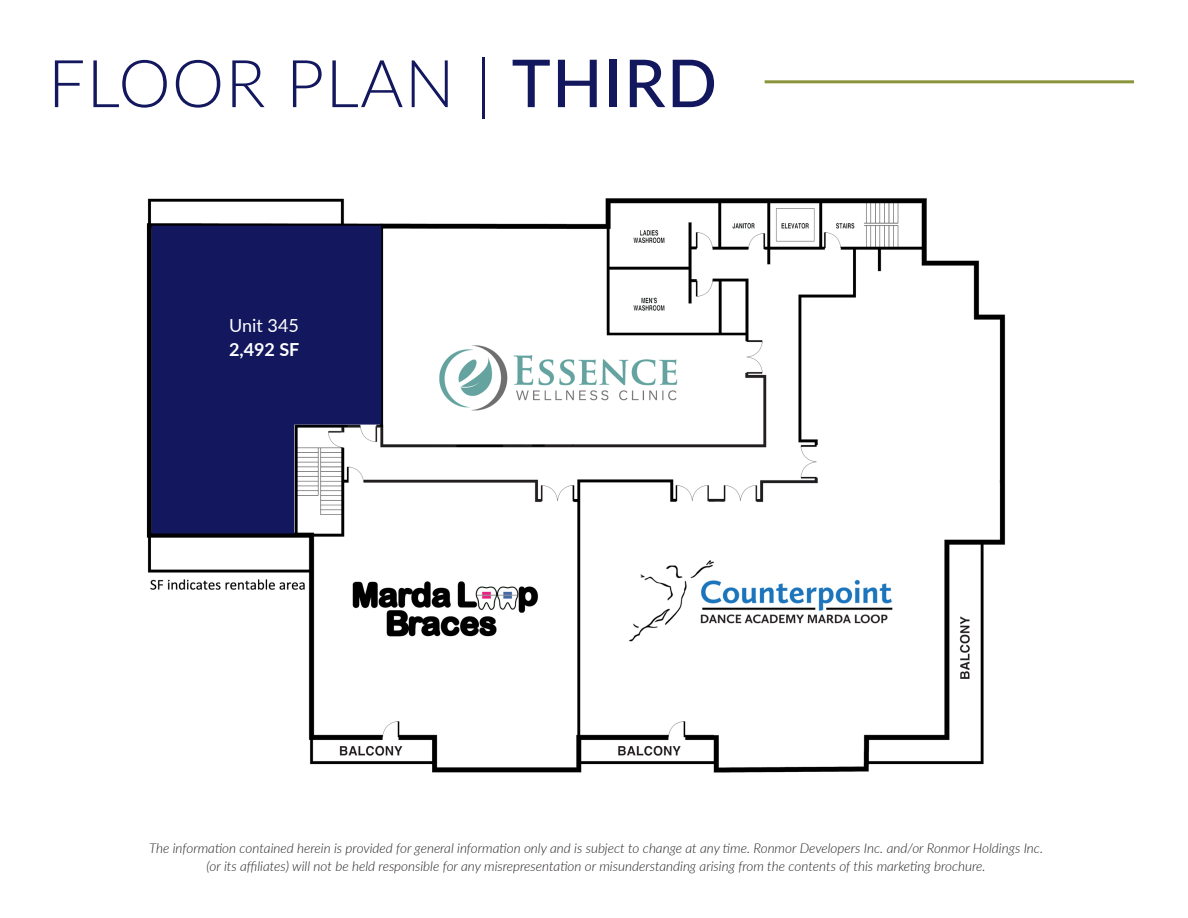
<style>
.page{position:relative;width:1188px;height:918px;background:#fff}
.page>*{position:absolute;margin:0;border:0;box-sizing:border-box;transform-origin:0 0}
.t1{font:300 66px "Lato";letter-spacing:.02em;color:#12175e}
.t2{font:18px "Lato";color:#fff}
.t3{font:700 18px "Lato";color:#fff}
.t4{font:italic 300 13.5px/18px "Lato";color:#231f20;text-align:center}
.s1{font-weight:500}
</style>
<div class="page">
<img style="left:146px;top:198px;width:860px;height:575px">
<svg style="left:152px;top:226px;width:229px;height:308px;background:#2d316f"></svg>
<hr style="left:765px;top:80px;width:369px;height:3px;background:#8c943b">
<p class="t1" style="left:48px;top:37px;width:671px">FLOOR PLAN | <span class="s1">THIRD</span></p>
<p class="t2" style="left:229px;top:312px;width:71px">Unit 345</p>
<p class="t3" style="left:229px;top:336px;width:72px">2,492 SF</p>
<p class="t4" style="left:149px;top:839px;width:896px">The information contained herein is provided for general information only and is subject to change at any time. Ronmor Developers Inc. and/or Ronmor Holdings Inc. (or its affiliates) will not be held responsible for any misrepresentation or misunderstanding arising from the contents of this marketing brochure.</p>
</div>
